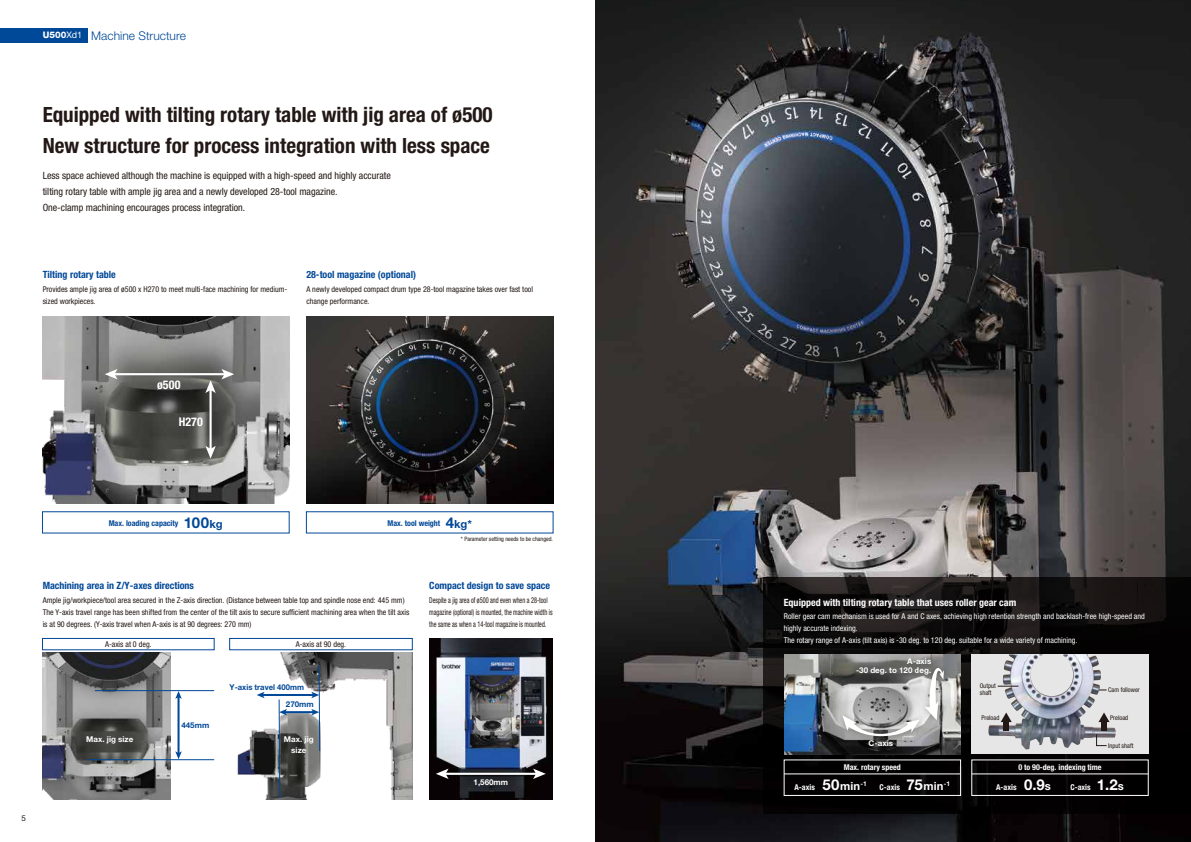
<style>
.page{position:relative;width:1191px;height:842px;background:#fff}
.page>*{position:absolute;margin:0;border:0;box-sizing:border-box;transform-origin:0 0}
.t1{font:700 condensed 21px/31px "Helvetica Neue LT Pro";color:#221815}
.t2{font:300 12px "Helvetica Neue LT Pro";color:#004898}
.t3{font:700 condensed 12px "Helvetica Neue LT Pro";letter-spacing:.01em;color:#fff}
.t4{font:condensed 10px/16px "Helvetica Neue LT Pro";color:#221815}
.t5{font:700 condensed 10px "Helvetica Neue LT Pro";color:#004898}
.t6{font:700 condensed 10px "Helvetica Neue LT Pro";color:#fff}
.t7{font:condensed 8px/12px "Helvetica Neue LT Pro";color:#221815}
.t8{font:condensed 8px/12px "Helvetica Neue LT Pro";color:#fff}
.t9{font:condensed 8px/12px "Helvetica Neue LT Pro";color:#221815;scale:.78 1}
.t10{font:700 condensed 8px "Helvetica Neue LT Pro";color:#fff}
.t11{font:700 8px/9px "Helvetica Neue LT Pro";color:#fff;text-align:right}
.t12{font:700 condensed 8px "Helvetica Neue LT Pro";color:#004898}
.t13{font:700 8px "Helvetica Neue LT Pro";color:#004898;scale:.96 1}
.t14{font:700 8px "Helvetica Neue LT Pro";color:#004898}
.t15{font:8px "Helvetica Neue LT Pro";color:#221815}
.t16{font:condensed 6.5px/7px "Helvetica Neue LT Pro";color:#221815}
.t17{font:condensed 6px "Helvetica Neue LT Pro";color:#221815}
.s1{font-weight:800;font-size:9px;color:#fff}
.s2{font-weight:400;font-size:9px;color:#fff}
.s3{font-stretch:normal;font-size:15px}
.s4{font-stretch:normal;font-size:11.2px}
</style>
<div class="page">
<img style="left:306px;top:316px;width:247px;height:188px">
<img style="left:43px;top:316px;width:246px;height:188px">
<img style="left:595px;top:0;width:596px;height:842px">
<div style="left:0;top:28px;width:87px;height:15px;background:#004898"></div>
<svg style="left:763px;top:577px;width:428px;height:236px;background:#0b0909"></svg>
<img style="left:784px;top:654px;width:176px;height:100px">
<img style="left:860px;top:744px;width:41px;height:12px">
<img style="left:848px;top:649px;width:91px;height:5px">
<img style="left:944px;top:660px;width:8px;height:68px">
<img style="left:834px;top:707px;width:94px;height:37px">
<svg style="left:842px;top:654px;width:102px;height:83px;background:#9f9f9e"></svg>
<hr style="left:209px;top:389px;width:3px;height:60px;background:#fff">
<svg style="left:205px;top:446px;width:11px;height:13px"></svg>
<hr style="left:114px;top:373px;width:111px;height:2px;background:#fff">
<svg style="left:205px;top:369px;width:29px;height:24px"></svg>
<svg style="left:105px;top:369px;width:12px;height:10px"></svg>
<div style="left:42px;top:638px;width:172px;height:12px;border:1px solid #004898"></div>
<div style="left:229px;top:638px;width:184px;height:12px;border:1px solid #004898"></div>
<img style="left:429px;top:638px;width:124px;height:162px">
<img style="left:42px;top:653px;width:129px;height:147px">
<hr style="left:95px;top:690px;width:119px;height:1px;background:#004898">
<hr style="left:87px;top:759px;width:127px;height:1px;background:#004898">
<img style="left:237px;top:653px;width:175px;height:147px">
<div style="left:971px;top:654px;width:177px;height:100px;background:#e6e6e6"></div>
<img style="left:988px;top:654px;width:127px;height:95px">
<svg style="left:1000px;top:712px;width:11px;height:10px"></svg>
<div style="left:1003px;top:721px;width:5px;height:10px;background:#221815"></div>
<svg style="left:1098px;top:712px;width:11px;height:10px"></svg>
<div style="left:1101px;top:721px;width:5px;height:10px;background:#221815"></div>
<svg style="left:997px;top:686px;width:21px;height:1px"></svg>
<svg style="left:1096px;top:734px;width:11px;height:12px"></svg>
<div style="left:971px;top:759px;width:177px;height:37px;border:1px solid #fff"></div>
<hr style="left:971px;top:773px;width:177px;height:1px;background:#fff">
<div style="left:783px;top:759px;width:178px;height:37px;border:1px solid #fff"></div>
<hr style="left:784px;top:773px;width:176px;height:1px;background:#fff">
<hr style="left:177px;top:697px;width:2px;height:56px;background:#004898">
<svg style="left:175px;top:691px;width:7px;height:8px"></svg>
<svg style="left:175px;top:751px;width:7px;height:8px"></svg>
<hr style="left:262px;top:694px;width:51px;height:2px;background:#004898">
<svg style="left:257px;top:692px;width:7px;height:6px"></svg>
<hr style="left:285px;top:711px;width:28px;height:2px;background:#004898">
<svg style="left:278px;top:698px;width:9px;height:101px"></svg>
<svg style="left:311px;top:664px;width:10px;height:88px"></svg>
<hr style="left:445px;top:773px;width:92px;height:2px;background:#fff">
<svg style="left:533px;top:768px;width:13px;height:11px"></svg>
<svg style="left:436px;top:768px;width:12px;height:11px"></svg>
<h2 class="t2" style="left:43px;top:28px;width:145px"><span class="s1">U500</span><span class="s2">Xd1</span> Machine Structure</h2>
<h1 class="t1" style="left:43px;top:99px;width:451px">Equipped with tilting rotary table with jig area of ø500<br>New structure for process integration with less space</h1>
<p class="t4" style="left:43px;top:167px;width:350px">Less space achieved although the machine is equipped with a high-speed and highly accurate tilting rotary table with ample jig area and a newly developed 28-tool magazine.<br>One-clamp machining encourages process integration.</p>
<p class="t5" style="left:43px;top:268px;width:75px">Tilting rotary table</p>
<p class="t5" style="left:306px;top:268px;width:111px">28-tool magazine (optional)</p>
<p class="t7" style="left:43px;top:283px;width:246px">Provides ample jig area of ø500 x H270 to meet multi-face machining for medium&shy;sized workpieces.</p>
<p class="t7" style="left:306px;top:283px;width:228px">A newly developed compact drum type 28-tool magazine takes over fast tool change performance.</p>
<h2 class="t3" style="left:157px;top:377px;width:25px">ø500</h2>
<h2 class="t3" style="left:179px;top:414px;width:26px">H270</h2>
<p class="t15" style="left:21px;top:813px;width:6px">5</p>
<p class="t12" style="left:109px;top:518px;width:116px">Max. loading capacity <span class="s3">100</span><span class="s4">kg</span></p>
<p class="t12" style="left:387px;top:518px;width:86px">Max. tool weight <span class="s3">4</span><span class="s4">kg*</span></p>
<p class="t17" style="left:461px;top:536px;width:94px">* Parameter setting needs to be changed.</p>
<p class="t5" style="left:43px;top:580px;width:153px">Machining area in Z/Y-axes directions</p>
<p class="t7" style="left:43px;top:594px;width:368px">Ample jig/workpiece/tool area secured in the Z-axis direction. (Distance between table top and spindle nose end: 445 mm)<br>The Y-axis travel range has been shifted from the center of the tilt axis to secure sufficient machining area when the tilt axis is at 90 degrees. (Y-axis travel when A-axis is at 90 degrees: 270 mm)</p>
<p class="t6" style="left:784px;top:596px;width:234px">Equipped with tilting rotary table that uses roller gear cam</p>
<p class="t5" style="left:429px;top:580px;width:122px">Compact design to save space</p>
<p class="t9" style="left:429px;top:594px;width:159px">Despite a jig area of ø500 and even when a 28-tool magazine (optional) is mounted, the machine width is the same as when a 14-tool magazine is mounted.</p>
<p class="t8" style="left:784px;top:610px;width:362px">Roller gear cam mechanism is used for A and C axes, achieving high retention strength and backlash-free high-speed and highly accurate indexing.<br>The rotary range of A-axis (tilt axis) is -30 deg. to 120 deg. suitable for a wide variety of machining.</p>
<p class="t7" style="left:105px;top:638px;width:48px">A-axis at 0 deg.</p>
<p class="t7" style="left:296px;top:638px;width:52px">A-axis at 90 deg.</p>
<p class="t11" style="left:86px;top:734px;width:49px">Max. jig size</p>
<p class="t14" style="left:181px;top:720px;width:29px">445mm</p>
<p class="t13" style="left:229px;top:682px;width:79px">Y-axis travel 400mm</p>
<p class="t14" style="left:286px;top:699px;width:29px">270mm</p>
<p class="t11" style="left:284px;top:733px;width:31px;line-height:11px;text-align:center">Max. jig size</p>
<p class="t11" style="left:473px;top:777px;width:36px">1,560mm</p>
<p class="t11" style="left:856px;top:657px;width:77px">A-axis<br>-30 deg. to 120 deg.</p>
<p class="t11" style="left:868px;top:739px;width:26px">C-axis</p>
<p class="t10" style="left:843px;top:762px;width:59px">Max. rotary speed</p>
<p class="t10" style="left:794px;top:782px;width:74px">A-axis <span class="s3">50</span><span class="s4">min</span><sup>-1</sup></p>
<p class="t10" style="left:879px;top:782px;width:72px">C-axis <span class="s3">75</span><span class="s4">min</span><sup>-1</sup></p>
<p class="t16" style="left:979px;top:682px;width:18px">Output shaft</p>
<p class="t16" style="left:981px;top:714px;width:20px">Preload</p>
<p class="t16" style="left:1110px;top:714px;width:20px">Preload</p>
<p class="t16" style="left:1108px;top:742px;width:27px">Input shaft</p>
<p class="t10" style="left:1018px;top:762px;width:85px">0 to 90-deg. indexing time</p>
<p class="t10" style="left:996px;top:782px;width:56px">A-axis <span class="s3">0.9</span><span class="s4">s</span></p>
<p class="t10" style="left:1070px;top:782px;width:55px">C-axis <span class="s3">1.2</span><span class="s4">s</span></p>
<p class="t16" style="left:1108px;top:686px;width:33px">Cam follower</p>
</div>
